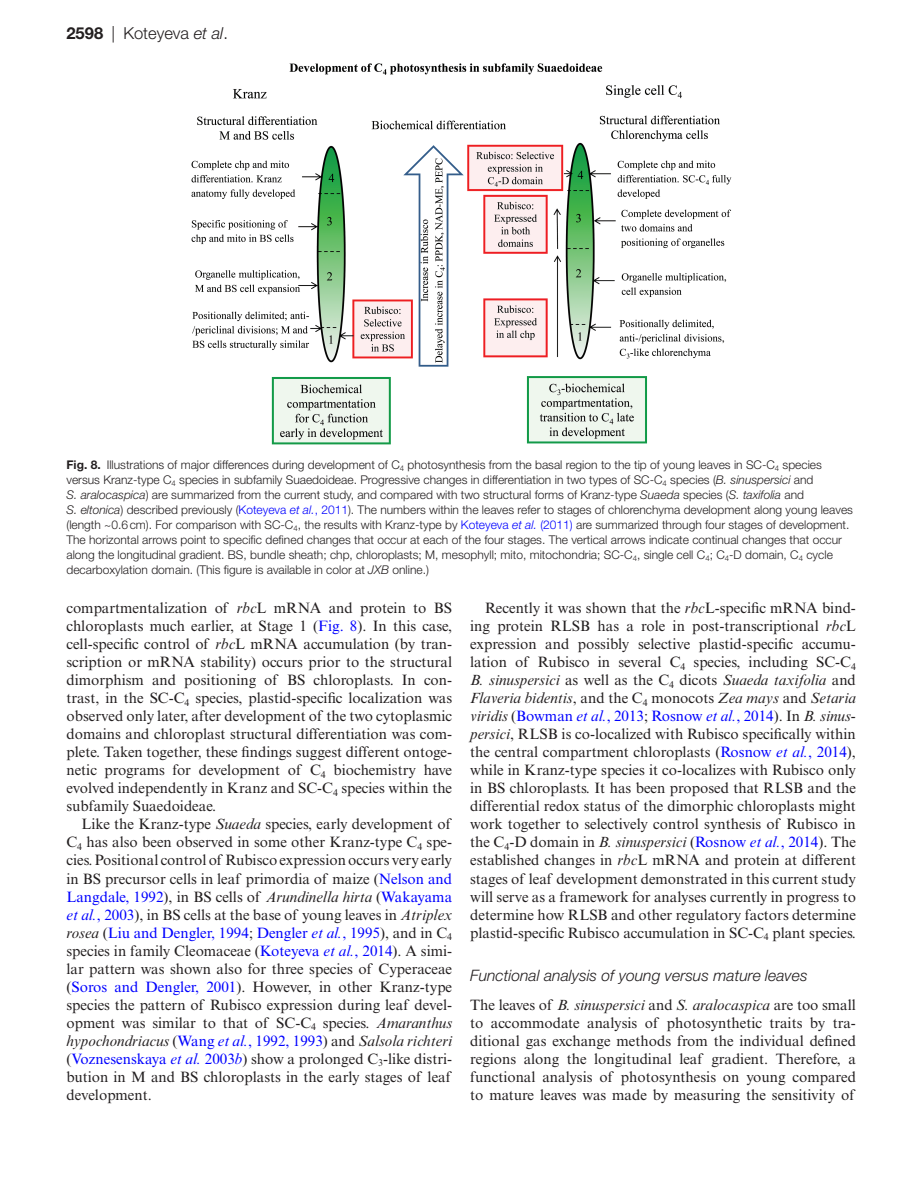
<style>
.page{position:relative;width:919px;height:1187px;background:#fff}
.page>*{position:absolute;margin:0;border:0;box-sizing:border-box;transform-origin:0 0}
.t1{font:300 16.5px "Helvetica Neue LT Std";color:#231f20}
.t2{font:italic 300 15.75px "Helvetica Neue LT Std";color:#231f20}
.t3{font:15px/18px "Times New Roman MT Std";color:#231f20;text-align:justify}
.t4{font:300 12px/15px "Helvetica Neue LT Std";color:#231f20}
.s1{font-weight:700}
.s2{font-style:italic}
.s3{color:#00f}
.s4{font-style:italic;color:#00f}
</style>
<div class="page">
<img style="left:191px;top:63px;width:540px;height:382px">
<p class="t1" style="left:66px;top:23px;width:163px"><span class="s1">2598</span> | Koteyeva <span class="s2">et al</span>.</p>
<p class="t4" style="left:66px;top:457px;width:788px"><span class="s1">Fig. 8.</span> Illustrations of major differences during development of C<sub>4</sub> photosynthesis from the basal region to the tip of young leaves in SC-C<sub>4</sub> species versus Kranz-type C<sub>4</sub> species in subfamily Suaedoideae. Progressive changes in differentiation in two types of SC-C<sub>4</sub> species (<span class="s2">B. sinuspersici</span> and<br><span class="s2">S. aralocaspica</span>) are summarized from the current study, and compared with two structural forms of Kranz-type <span class="s2">Suaeda</span> species (<span class="s2">S. taxifolia</span> and<br><span class="s2">S. eltonica</span>) described previously (<span class="s3">Koteyeva</span> <span class="s4">et al.</span><span class="s3">, 2011</span>). The numbers within the leaves refer to stages of chlorenchyma development along young leaves (length ~0.6cm). For comparison with SC-C<sub>4</sub>, the results with Kranz-type by <span class="s3">Koteyeva</span> <span class="s4">et al.</span> <span class="s3">(2011)</span> are summarized through four stages of development.<br>The horizontal arrows point to specific defined changes that occur at each of the four stages. The vertical arrows indicate continual changes that occur along the longitudinal gradient. BS, bundle sheath; chp, chloroplasts; M, mesophyll; mito, mitochondria; SC-C<sub>4</sub>, single cell C<sub>4</sub>; C<sub>4</sub>-D domain, C<sub>4</sub> cycle decarboxylation domain. (This figure is available in color at <span class="s2">JXB</span> online.)</p>
<p class="t3" style="left:66px;top:599px;width:387px">compartmentalization of <span class="s2">rbc</span>L mRNA and protein to BS chloroplasts much earlier, at Stage 1 (<span class="s3">Fig. 8</span>). In this case, cell-specific control of <span class="s2">rbc</span>L mRNA accumulation (by tran&shy;scription or mRNA stability) occurs prior to the structural dimorphism and positioning of BS chloroplasts. In con&shy;trast, in the SC-C<sub>4</sub> species, plastid-specific localization was observed only later, after development of the two cytoplasmic domains and chloroplast structural differentiation was com&shy;plete. Taken together, these findings suggest different ontoge&shy;netic programs for development of C<sub>4</sub> biochemistry have evolved independently in Kranz and SC-C<sub>4</sub> species within the subfamily Suaedoideae.</p>
<p class="t3" style="left:66px;top:815px;width:387px;text-indent:15px">Like the Kranz-type <span class="s2">Suaeda</span> species, early development of C<sub>4</sub> has also been observed in some other Kranz-type C<sub>4</sub> spe&shy;cies. Positional control of Rubisco expression occurs very early in BS precursor cells in leaf primordia of maize (<span class="s3">Nelson and Langdale, 1992</span>), in BS cells of <span class="s2">Arundinella hirta</span> (<span class="s3">Wakayama </span><span class="s4">et al.</span><span class="s3">, 2003</span>), in BS cells at the base of young leaves in <span class="s2">Atriplex rosea</span> (<span class="s3">Liu and Dengler, 1994</span>; <span class="s3">Dengler</span> <span class="s4">et al.</span><span class="s3">, 1995</span>), and in C<sub>4 </sub>species in family Cleomaceae (<span class="s3">Koteyeva</span> <span class="s4">et al.</span><span class="s3">, 2014</span>). A simi&shy;lar pattern was shown also for three species of Cyperaceae (<span class="s3">Soros and Dengler, 2001</span>). However, in other Kranz-type species the pattern of Rubisco expression during leaf devel&shy;opment was similar to that of SC-C<sub>4</sub> species. <span class="s2">Amaranthus hypochondriacus</span> (<span class="s3">Wang</span> <span class="s4">et al.</span><span class="s3">, 1992, 1993</span>) and <span class="s2">Salsola richteri </span>(<span class="s3">Voznesenskaya</span> <span class="s4">et al.</span> <span class="s3">2003</span><span class="s4">b</span>) show a prolonged C<sub>3</sub>-like distri&shy;bution in M and BS chloroplasts in the early stages of leaf development.</p>
<p class="t3" style="left:470px;top:599px;width:387px;text-indent:15px">Recently it was shown that the <span class="s2">rbc</span>L-specific mRNA bind&shy;ing protein RLSB has a role in post-transcriptional <span class="s2">rbc</span>L expression and possibly selective plastid-specific accumu&shy;lation of Rubisco in several C<sub>4</sub> species, including SC-C<sub>4<br></sub><span class="s2">B. sinuspersici</span> as well as the C<sub>4</sub> dicots <span class="s2">Suaeda taxifolia</span> and <span class="s2">Flaveria bidentis</span>, and the C<sub>4</sub> monocots <span class="s2">Zea mays</span> and <span class="s2">Setaria viridis</span> (<span class="s3">Bowman</span> <span class="s4">et al.</span><span class="s3">, 2013</span>; <span class="s3">Rosnow</span> <span class="s4">et al.</span><span class="s3">, 2014</span>). In <span class="s2">B. sinus&shy;persici</span>, RLSB is co-localized with Rubisco specifically within the central compartment chloroplasts (<span class="s3">Rosnow</span> <span class="s4">et al.</span><span class="s3">, 2014</span>), while in Kranz-type species it co-localizes with Rubisco only in BS chloroplasts. It has been proposed that RLSB and the differential redox status of the dimorphic chloroplasts might work together to selectively control synthesis of Rubisco in the C<sub>4</sub>-D domain in <span class="s2">B. sinuspersici</span> (<span class="s3">Rosnow</span> <span class="s4">et al.</span><span class="s3">, 2014</span>). The established changes in <span class="s2">rbc</span>L mRNA and protein at different stages of leaf development demonstrated in this current study will serve as a framework for analyses currently in progress to determine how RLSB and other regulatory factors determine plastid-specific Rubisco accumulation in SC-C<sub>4</sub> plant species.</p>
<p class="t2" style="left:470px;top:966px;width:339px">Functional analysis of young versus mature leaves</p>
<p class="t3" style="left:470px;top:995px;width:387px">The leaves of <span class="s2">B. sinuspersici</span> and <span class="s2">S. aralocaspica</span> are too small to accommodate analysis of photosynthetic traits by tra&shy;ditional gas exchange methods from the individual defined regions along the longitudinal leaf gradient. Therefore, a functional analysis of photosynthesis on young compared to mature leaves was made by measuring the sensitivity of</p>
</div>
